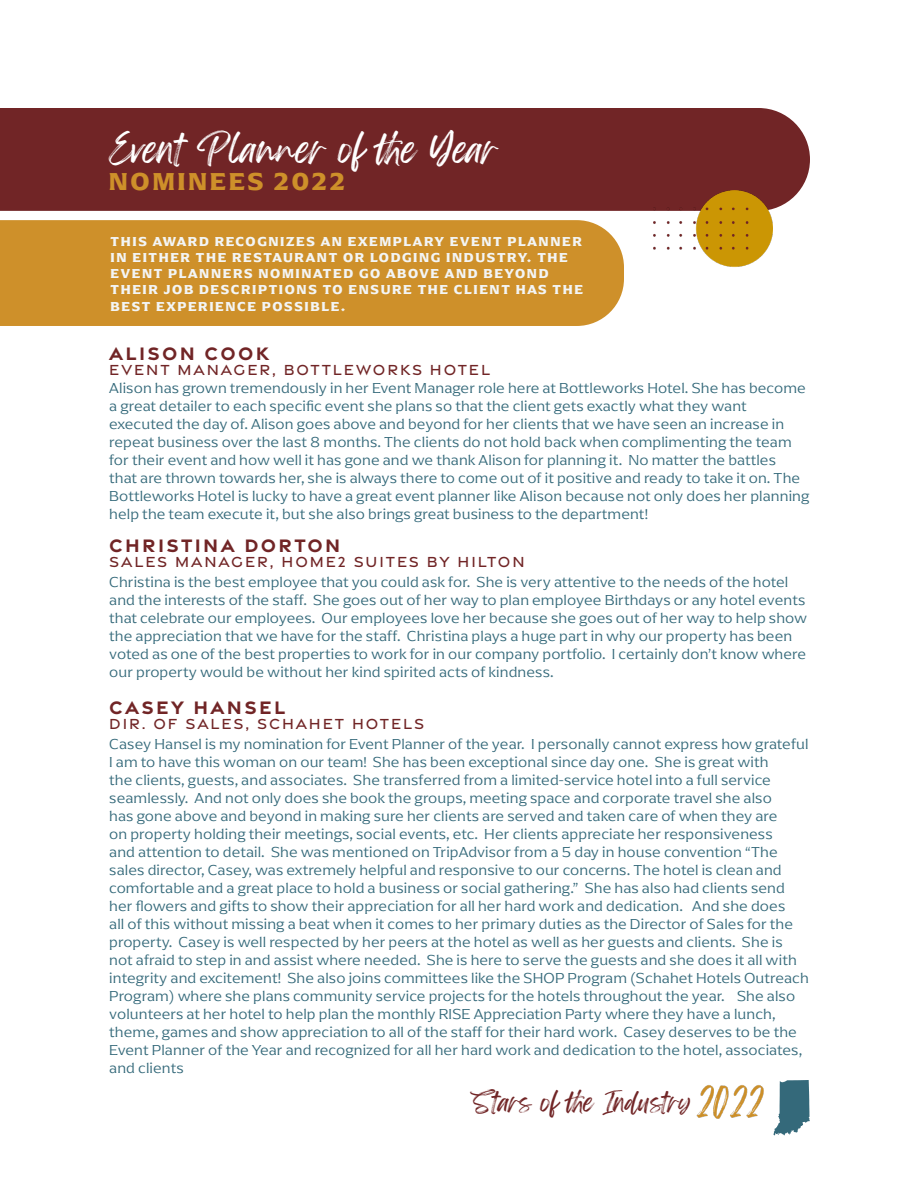
<style>
.page{position:relative;width:918px;height:1188px;background:#fff}
.page>*{position:absolute;margin:0;border:0;box-sizing:border-box;transform-origin:0 0}
.t1{font:33px "Feeling Passionate";color:#fff}
.t2{font:700 25.5px "Arpona";letter-spacing:.1em;color:#ce902a}
.t3{font:22.5px "Feeling Passionate";color:#712526}
.Text_Info{font:700 19.5px "Gravesend Sans";letter-spacing:.12em;color:#712526}
.Text_Info-2{font:500 15.75px "Gravesend Sans";letter-spacing:.12em;color:#712526}
.Nominee_Information{font:300 15px/18px "Arpona";letter-spacing:.01em;color:#34697a}
.Paragraph_Style_1{font:700 13.5px/16.2px "Arpona";letter-spacing:.12em;color:#f3f5f5}
</style>
<div class="page">
<img style="left:696px;top:1085px;width:68px;height:34px">
<svg style="left:774px;top:1080px;width:36px;height:55px"></svg>
<div style="left:0;top:108px;width:810px;height:103px;background:#712526"></div>
<div style="left:0;top:220px;width:624px;height:106px;background:#ce902a"></div>
<img style="left:653px;top:190px;width:120px;height:77px">
<p class="t1" style="left:109px;top:123px;width:390px">Event Planner of the Year</p>
<p class="t2" style="left:109px;top:166px;width:238px">NOMINEES 2022</p>
<p class="Paragraph_Style_1" style="left:111px;top:233px;width:474px">THIS AWARD RECOGNIZES AN EXEMPLARY EVENT PLANNER IN EITHER THE RESTAURANT OR LODGING INDUSTRY. THE EVENT PLANNERS NOMINATED GO ABOVE AND BEYOND THEIR JOB DESCRIPTIONS TO ENSURE THE CLIENT HAS THE BEST EXPERIENCE POSSIBLE.</p>
<p class="Text_Info" style="left:109px;top:340px;width:161px">ALISON COOK</p>
<p class="Text_Info-2" style="left:109px;top:360px;width:382px">EVENT MANAGER, BOTTLEWORKS HOTEL</p>
<p class="Nominee_Information" style="left:109px;top:378px;width:702px">Alison has grown tremendously in her Event Manager role here at Bottleworks Hotel. She has become a great detailer to each specific event she plans so that the client gets exactly what they want executed the day of. Alison goes above and beyond for her clients that we have seen an increase in repeat business over the last 8 months. The clients do not hold back when complimenting the team for their event and how well it has gone and we thank Alison for planning it. No matter the battles<br>that are thrown towards her, she is always there to come out of it positive and ready to take it on. The Bottleworks Hotel is lucky to have a great event planner like Alison because not only does her planning help the team execute it, but she also brings great business to the department!</p>
<p class="Text_Info" style="left:109px;top:533px;width:233px">CHRISTINA DORTON</p>
<p class="Text_Info-2" style="left:109px;top:552px;width:417px">SALES MANAGER, HOME2 SUITES BY HILTON</p>
<p class="Nominee_Information" style="left:109px;top:572px;width:700px">Christina is the best employee that you could ask for. She is very attentive to the needs of the hotel and the interests of the staff. She goes out of her way to plan employee Birthdays or any hotel events that celebrate our employees. Our employees love her because she goes out of her way to help show the appreciation that we have for the staff. Christina plays a huge part in why our property has been voted as one of the best properties to work for in our company portfolio. I certainly don’t know where our property would be without her kind spirited acts of kindness.</p>
<p class="Text_Info" style="left:109px;top:695px;width:177px">CASEY HANSEL</p>
<p class="Text_Info-2" style="left:109px;top:714px;width:317px">DIR. OF SALES, SCHAHET HOTELS</p>
<p class="Nominee_Information" style="left:109px;top:734px;width:701px">Casey Hansel is my nomination for Event Planner of the year. I personally cannot express how grateful I am to have this woman on our team! She has been exceptional since day one. She is great with<br>the clients, guests, and associates. She transferred from a limited-service hotel into a full service seamlessly. And not only does she book the groups, meeting space and corporate travel she also<br>has gone above and beyond in making sure her clients are served and taken care of when they are<br>on property holding their meetings, social events, etc. Her clients appreciate her responsiveness<br>and attention to detail. She was mentioned on TripAdvisor from a 5 day in house convention “The sales director, Casey, was extremely helpful and responsive to our concerns. The hotel is clean and comfortable and a great place to hold a business or social gathering.” She has also had clients send her flowers and gifts to show their appreciation for all her hard work and dedication. And she does<br>all of this without missing a beat when it comes to her primary duties as the Director of Sales for the property. Casey is well respected by her peers at the hotel as well as her guests and clients. She is not afraid to step in and assist where needed. She is here to serve the guests and she does it all with integrity and excitement! She also joins committees like the SHOP Program (Schahet Hotels Outreach Program) where she plans community service projects for the hotels throughout the year. She also volunteers at her hotel to help plan the monthly RISE Appreciation Party where they have a lunch, theme, games and show appreciation to all of the staff for their hard work. Casey deserves to be the Event Planner of the Year and recognized for all her hard work and dedication to the hotel, associates, and clients</p>
<h3 class="t3" style="left:473px;top:1084px;width:219px">Stars of the Industry</h3>
</div>
